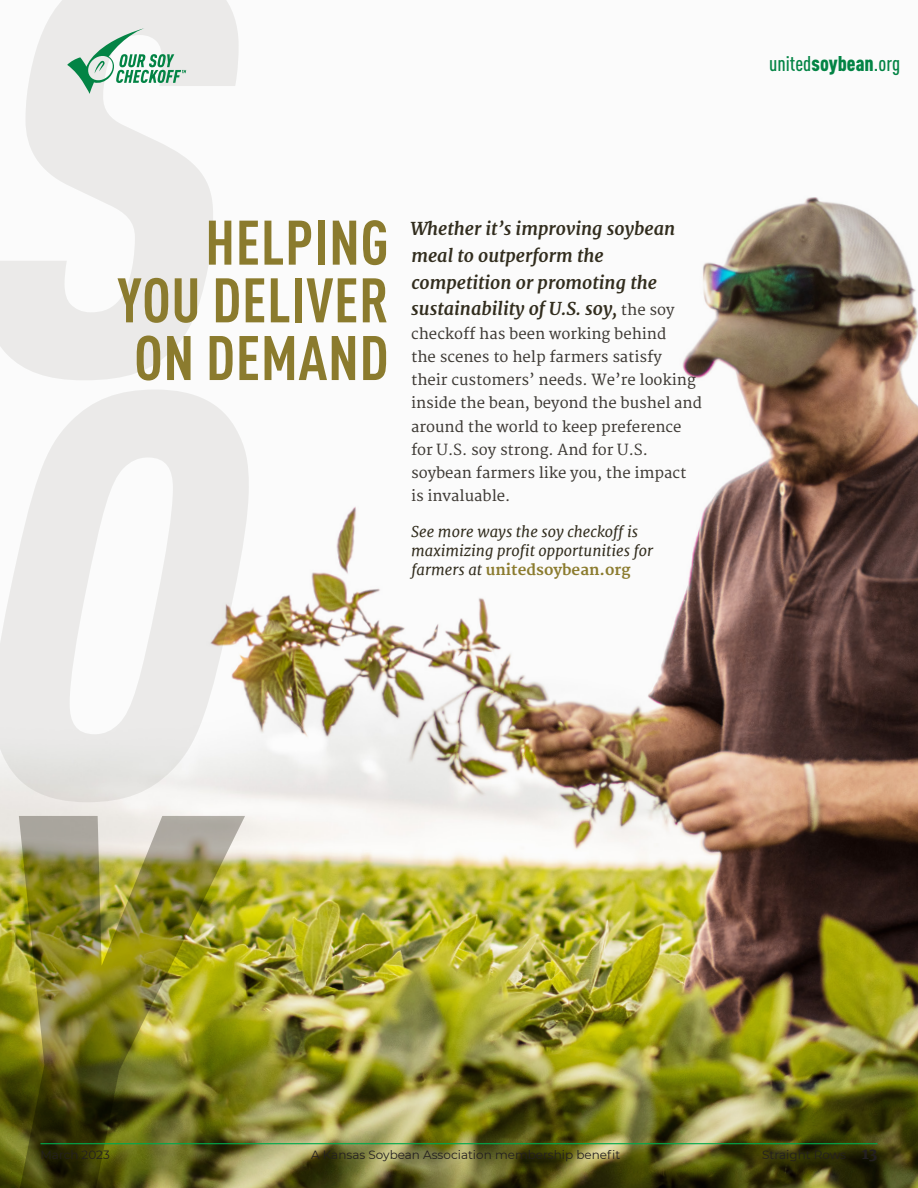
<style>
.page{position:relative;width:918px;height:1188px;background:#fff}
.page>*{position:absolute;margin:0;border:0;box-sizing:border-box;transform-origin:0 0}
.t1{font:700 condensed 61.8px/57.8px "DINOT";letter-spacing:.01em;color:#8b7b2e;text-align:justify}
.t2{font:500 condensed 21px "DINOT";color:#038445}
.t3{font:italic 700 17.85px/26.8px "Merriweather";color:#322d1e}
.t4{font:15px/23.2px "Merriweather";color:#3d3934}
.t5{font:italic 15px/19.4px "Merriweather";color:#322d1e}
.t6{font:12px "Montserrat";color:#231f20}
.s1{font-weight:400;font-style:normal;font-size:15px;color:#3d3934}
.s2{font-weight:700;font-style:normal;color:#8b7b2e}
.s3{font-weight:900}
.s4{font-family:"Merriweather";font-weight:900;font-size:15px}
</style>
<div class="page">
<img style="left:0;top:197px;width:918px;height:991px">
<img style="left:14px;top:816px;width:231px;height:372px">
<svg style="left:0;top:390px;width:249px;height:412px;fill:#ebeae9"></svg>
<svg style="left:0;top:0;width:239px;height:380px;fill:#ebeae9"></svg>
<svg style="left:67px;top:28px;width:119px;height:66px"></svg>
<hr style="left:40px;top:1143px;width:838px;height:1px;background:#00a94e">
<p class="t1" style="left:118px;top:213px;width:273px;text-indent:88px">HELPING YOU DELIVER ON DEMAND</p>
<p class="t3" style="left:411px;top:215px;width:266px">Whether it’s improving soybean meal to outperform the competition or promoting the sustainability of U.S. soy, <span class="s1">the soy</span></p>
<p class="t4" style="left:411px;top:322px;width:293px">checkoff has been working behind<br>the scenes to help farmers satisfy<br>their customers’ needs. We’re looking inside the bean, beyond the bushel and around the world to keep preference for U.S. soy strong. And for U.S. soybean farmers like you, the impact is invaluable.</p>
<p class="t5" style="left:411px;top:522px;width:244px">See more ways the soy checkoff is maximizing profit opportunities for farmers at <span class="s2">unitedsoybean.org</span></p>
<p class="t2" style="left:769px;top:51px;width:133px">united<span class="s3">soybean</span>.org</p>
<p class="t6" style="left:40px;top:1147px;width:71px">March 2023</p>
<p class="t6" style="left:311px;top:1147px;width:311px">A Kansas Soybean Association membership benefit</p>
<p class="t6" style="left:762px;top:1147px;width:117px">Straight Rows <span class="s4">13</span></p>
</div>
